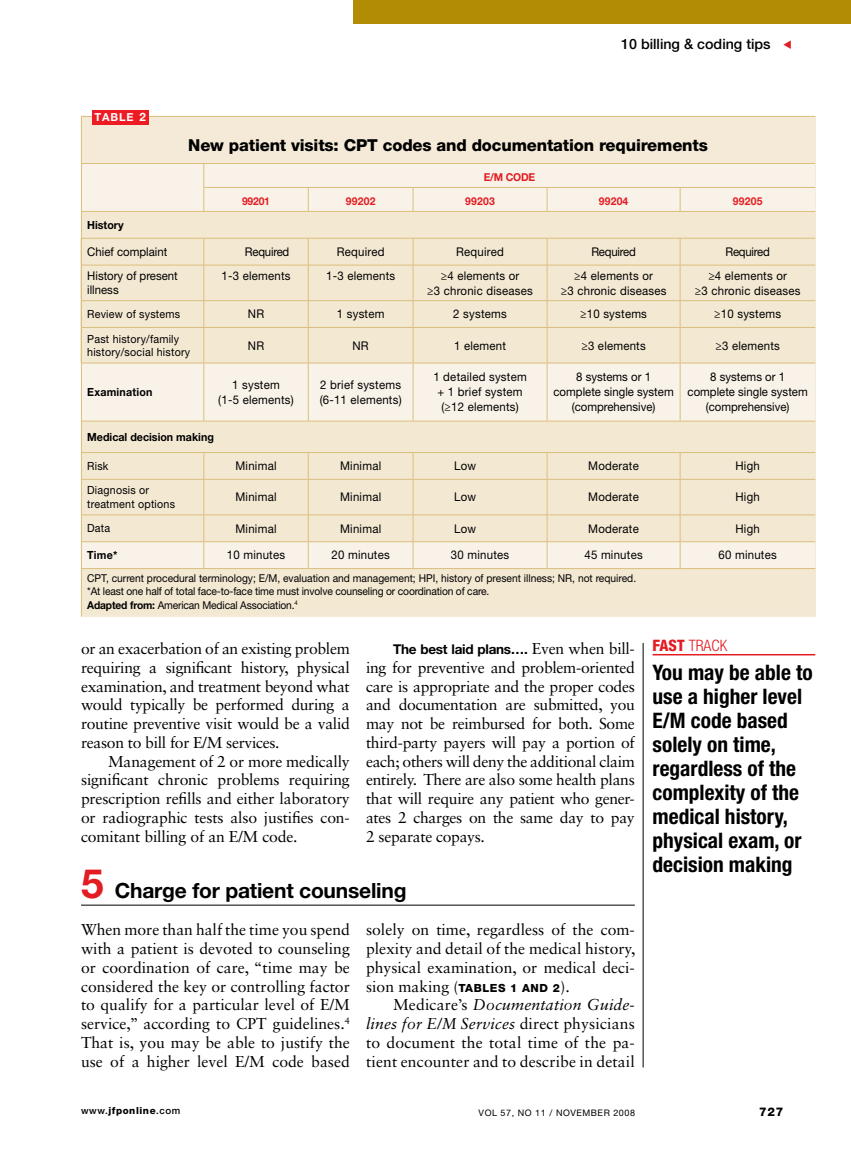
<style>
.page{position:relative;width:851px;height:1161px;background:#fff}
.page>*{position:absolute;margin:0;border:0;box-sizing:border-box;transform-origin:0 0}
.t1{font:700 condensed 21.3px/24px "Helvetica Neue LT Std";color:#000}
.t2{font:700 21px "Helvetica Neue LT Std";letter-spacing:-.01em;color:#000}
.t3{font:800 16.5px "Helvetica Neue LT Std";letter-spacing:-.01em;color:#000}
.t4{font:15.75px/18.8px "Sabon LT Std";letter-spacing:-.005em;color:#000;text-align:justify}
.t5{font:300 condensed 15.75px "Helvetica Neue LT Std";color:#e31b22}
.t6{font:500 14.25px "Helvetica Neue LT Std";color:#000}
.t7{font:700 13.5px "Helvetica Neue LT Std";letter-spacing:-.02em;color:#000}
.t8{font:12px/15px "Helvetica Neue LT Std";letter-spacing:.02em;color:#000;text-align:center;scale:.95 1}
.t9{font:12px/15px "Helvetica Neue LT Std";color:#000;text-align:center;scale:.95 1}
.t10{font:800 12px "Helvetica Neue LT Std";color:#000}
.t11{font:11.25px/13.5px "Helvetica Neue LT Std";letter-spacing:.02em;color:#000;scale:.95 1}
.t12{font:700 11.25px "Helvetica Neue LT Std";color:#000;scale:.95 1}
.t13{font:800 11.25px "Helvetica Neue LT Std";color:#000}
.t14{font:700 10.95px "Helvetica Neue LT Std";letter-spacing:.07em;color:#fff}
.t15{font:10.8px/13.2px "Helvetica Neue LT Std";letter-spacing:-.015em;color:#000;scale:.95 1}
.t16{font:700 10.8px "Helvetica Neue LT Std";letter-spacing:.02em;color:#e31b22;scale:.95 1}
.t17{font:800 9.75px "Helvetica Neue LT Std";letter-spacing:.06em;color:#000}
.t18{font:9px "Helvetica Neue LT Std";letter-spacing:.06em;color:#000}
.s1{font-size:11.7px}
.s2{font-weight:700}
.s3{font-family:"Sabon LT Std";font-weight:400;font-size:15.75px}
.s4{font-size:40.5px;color:#e31b22}
.s5{font-family:"Helvetica Neue LT Std";font-weight:800;font-size:11.25px}
.s6{font-style:italic}
.s7{font-weight:800}
.s8{font-weight:500}
</style>
<div class="page">
<div style="left:353px;top:0;width:497px;height:24px;background:#b38c06"></div>
<svg style="left:81px;top:116px;width:735px;height:501px;background:#f3e9d4"></svg>
<div style="left:92px;top:110px;width:56px;height:15px;background:#ed1c24"></div>
<hr style="left:642px;top:643px;width:1px;height:424px;background:#000">
<hr style="left:652px;top:654px;width:163px;height:1px;background:#e31b22">
<hr style="left:81px;top:905px;width:553px;height:1px;background:#000">
<p class="t14" style="left:95px;top:111px;width:53px">table <span class="s1">2</span></p>
<p class="t6" style="left:621px;top:35px;width:151px">10 billing &amp; coding tips</p>
<p class="t3" style="left:188px;top:136px;width:521px">New patient visits: CPT codes and documentation requirements</p>
<p class="t16" style="left:484px;top:171px;width:56px">E/M Code</p>
<p class="t16" style="left:242px;top:195px;width:31px">99201</p>
<p class="t16" style="left:346px;top:195px;width:33px">99202</p>
<p class="t16" style="left:465px;top:195px;width:33px">99203</p>
<p class="t16" style="left:598px;top:195px;width:33px">99204</p>
<p class="t16" style="left:732px;top:195px;width:33px">99205</p>
<p class="t12" style="left:87px;top:218px;width:40px">History</p>
<p class="t8" style="left:87px;top:244px;width:86px">Chief complaint</p>
<p class="t8" style="left:245px;top:244px;width:48px">Required</p>
<p class="t8" style="left:337px;top:244px;width:52px">Required</p>
<p class="t8" style="left:456px;top:244px;width:52px">Required</p>
<p class="t8" style="left:591px;top:244px;width:48px">Required</p>
<p class="t8" style="left:725px;top:244px;width:48px">Required</p>
<p class="t9" style="left:87px;top:269px;width:97px;line-height:13.5px;text-align:left">H istory of present illness</p>
<p class="t8" style="left:221px;top:268px;width:74px">1-3 elements</p>
<p class="t8" style="left:326px;top:268px;width:74px">1-3 elements</p>
<p class="t8" style="left:427px;top:268px;width:113px">≥4 elements or<br>≥3 chronic diseases</p>
<p class="t8" style="left:561px;top:268px;width:113px">≥4 elements or<br>≥3 chronic diseases</p>
<p class="t8" style="left:694px;top:268px;width:113px">≥4 elements or<br>≥3 chronic diseases</p>
<p class="t11" style="left:87px;top:307px;width:99px">Review of systems</p>
<p class="t8" style="left:248px;top:306px;width:17px">NR</p>
<p class="t8" style="left:337px;top:306px;width:52px">1 system</p>
<p class="t8" style="left:453px;top:306px;width:58px">2 systems</p>
<p class="t8" style="left:580px;top:306px;width:72px">≥10 systems</p>
<p class="t8" style="left:714px;top:306px;width:72px">≥10 systems</p>
<p class="t11" style="left:87px;top:332px;width:110px">Past history/family history/social history</p>
<p class="t8" style="left:248px;top:338px;width:17px">NR</p>
<p class="t8" style="left:352px;top:338px;width:17px">NR</p>
<p class="t8" style="left:454px;top:338px;width:56px">1 element</p>
<p class="t8" style="left:581px;top:338px;width:69px">≥3 elements</p>
<p class="t8" style="left:715px;top:338px;width:69px">≥3 elements</p>
<p class="t12" style="left:87px;top:385px;width:70px">Examination</p>
<p class="t8" style="left:218px;top:377px;width:81px">1 system<br>(1-5 elements)</p>
<p class="t8" style="left:319px;top:377px;width:88px;text-align:left">2 brief systems (6-11 elements)</p>
<p class="t8" style="left:433px;top:369px;width:100px">1 detailed system + 1 brief system (≥12 elements)</p>
<p class="t9" style="left:553px;top:369px;width:128px">8 systems or 1 complete single system (comprehensive)</p>
<p class="t9" style="left:687px;top:369px;width:128px">8 systems or 1 complete single system (comprehensive)</p>
<p class="t12" style="left:87px;top:430px;width:135px">Medical decision making</p>
<p class="t11" style="left:87px;top:459px;width:24px">Risk</p>
<p class="t8" style="left:235px;top:458px;width:45px">Minimal</p>
<p class="t8" style="left:340px;top:458px;width:45px">Minimal</p>
<p class="t8" style="left:454px;top:458px;width:25px">Low</p>
<p class="t8" style="left:588px;top:458px;width:55px">M oderate</p>
<p class="t8" style="left:735px;top:458px;width:27px">High</p>
<p class="t11" style="left:87px;top:484px;width:94px">Diagnosis or treatment options</p>
<p class="t8" style="left:235px;top:489px;width:45px">Minimal</p>
<p class="t8" style="left:340px;top:489px;width:45px">Minimal</p>
<p class="t8" style="left:454px;top:489px;width:25px">Low</p>
<p class="t8" style="left:588px;top:489px;width:55px">M oderate</p>
<p class="t8" style="left:735px;top:489px;width:27px">High</p>
<p class="t11" style="left:87px;top:521px;width:26px">Data</p>
<p class="t8" style="left:235px;top:521px;width:45px">Minimal</p>
<p class="t8" style="left:340px;top:521px;width:45px">Minimal</p>
<p class="t8" style="left:454px;top:521px;width:25px">Low</p>
<p class="t8" style="left:588px;top:521px;width:55px">M oderate</p>
<p class="t8" style="left:735px;top:521px;width:27px">High</p>
<p class="t12" style="left:87px;top:548px;width:33px">Time*</p>
<p class="t8" style="left:227px;top:548px;width:63px">10 minutes</p>
<p class="t8" style="left:331px;top:548px;width:63px">20 minutes</p>
<p class="t8" style="left:451px;top:548px;width:63px">30 minutes</p>
<p class="t8" style="left:584px;top:548px;width:63px">45 minutes</p>
<p class="t8" style="left:718px;top:548px;width:63px">60 minutes</p>
<p class="t15" style="left:87px;top:572px;width:579px">CPT, current procedural terminology; E/M , evaluation and management; H PI , history of present illness; NR, not required. *At least one half of total face-to-face time must involve counseling or coordination of care.<br><span class="s2">Adapted from:</span> American M edical Association.<sup>4</sup></p>
<p class="t4" style="left:81px;top:639px;width:270px">or an exacerbation of an existing problem requiring a significant history, physical examination, and treatment beyond what would typically be performed during a routine preventive visit would be a valid reason to bill for E/M services.</p>
<p class="t4" style="left:81px;top:751px;width:270px;text-indent:27px">Management of 2 or more medically significant chronic problems requiring prescription refills and either laboratory or radiographic tests also justifies con&shy;comitant billing of an E/M code.</p>
<p class="t7" style="left:393px;top:641px;width:243px">The best laid plans…. <span class="s3">Even when bill-</span></p>
<p class="t4" style="left:366px;top:658px;width:270px">ing for preventive and problem-oriented care is appropriate and the proper codes and documentation are submitted, you may not be reimbursed for both. Some third-party payers will pay a portion of each; others will deny the additional claim entirely. There are also some health plans that will require any patient who gener&shy;ates 2 charges on the same day to pay 2 separate copays.</p>
<h2 class="t2" style="left:81px;top:878px;width:327px"><span class="s4">5</span> Charge for patient counseling</h2>
<p class="t4" style="left:81px;top:920px;width:270px">When more than half the time you spend with a patient is devoted to counseling or coordination of care, “time may be considered the key or controlling factor to qualify for a particular level of E/M service,” according to CPT guidelines.<sup>4<br></sup>That is, you may be able to justify the use of a higher level E/M code based</p>
<p class="t4" style="left:366px;top:920px;width:271px">solely on time, regardless of the com&shy;plexity and detail of the medical history, physical examination, or medical deci&shy;sion making (<span class="s5">Tables</span></p>
<p class="t13" style="left:510px;top:981px;width:61px">1 and 2<span class="s3">).</span></p>
<p class="t4" style="left:366px;top:995px;width:270px;text-indent:27px">Medicare’s <span class="s6">Documentation Guide&shy;lines for E/M Services</span> direct physicians to document the total time of the pa&shy;tient encounter and to describe in detail</p>
<p class="t5" style="left:652px;top:637px;width:76px"><span class="s7">fast</span> TRACK</p>
<h1 class="t1" style="left:652px;top:660px;width:162px">You may be able to use a higher level<br>E/M code based solely on time, regardless of the complexity of the medical history, physical exam, or decision making</h1>
<p class="t17" style="left:81px;top:1105px;width:101px"><span class="s8">www.</span>jfponline<span class="s8">.com</span></p>
<p class="t18" style="left:478px;top:1107px;width:158px">vol 57, No 11 / November 2008</p>
<p class="t10" style="left:759px;top:1104px;width:26px">727</p>
</div>
